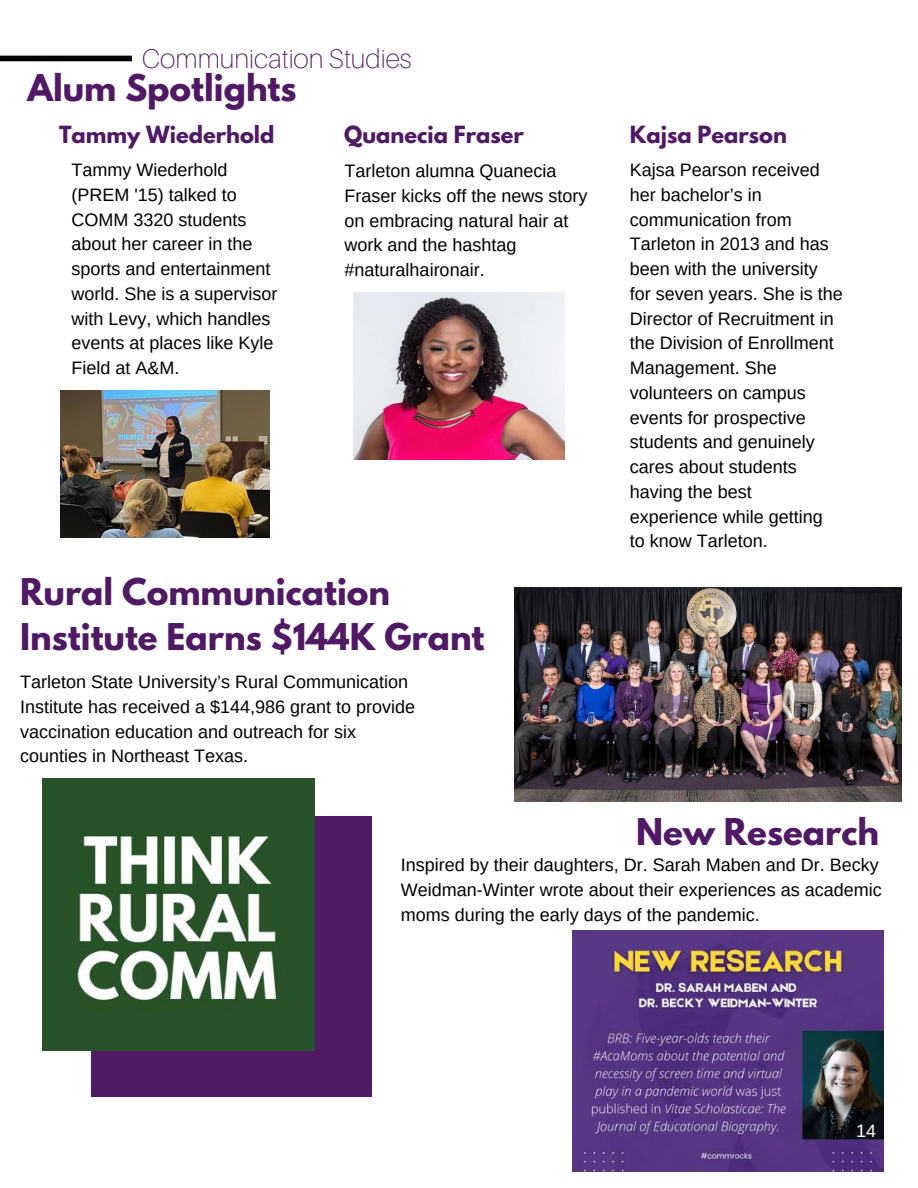
<style>
.page{position:relative;width:918px;height:1188px;background:#fff}
.page>*{position:absolute;margin:0;border:0;box-sizing:border-box;transform-origin:0 0}
.t1{font:700 32.7px/45px "League Spartan";color:#4f1964}
.t2{font:100 27px "Aileron";color:#4f1964}
.t3{font:700 21px "League Spartan";color:#4f1964}
.t4{font:18px/24.8px "Arimo";color:#000}
.t5{font:18px "Arimo";color:#fff}
</style>
<div class="page">
<img style="left:354px;top:292px;width:210px;height:168px">
<img style="left:61px;top:391px;width:208px;height:147px">
<img style="left:514px;top:587px;width:387px;height:214px">
<div style="left:92px;top:816px;width:280px;height:281px;background:#4f1964"></div>
<img style="left:42px;top:779px;width:272px;height:272px">
<img style="left:572px;top:930px;width:312px;height:241px">
<div style="left:0;top:56px;width:132px;height:5px;background:#000"></div>
<h2 class="t2" style="left:142px;top:42px;width:271px">Communication Studies</h2>
<h1 class="t1" style="left:27px;top:69px;width:271px">Alum Spotlights</h1>
<p class="t3" style="left:59px;top:124px;width:217px">Tammy Wiederhold</p>
<p class="t4" style="left:72px;top:158px;width:207px">Tammy Wiederhold (PREM '15) talked to<br>COMM 3320 students about her career in the sports and entertainment world. She is a supervisor with Levy, which handles events at places like Kyle<br>Field at A&amp;M.</p>
<p class="t3" style="left:344px;top:124px;width:181px">Quanecia Fraser</p>
<p class="t4" style="left:345px;top:158px;width:244px">Tarleton alumna Quanecia<br>Fraser kicks off the news story on embracing natural hair at work and the hashtag #naturalhaironair.</p>
<p class="t4" style="left:630px;top:158px;width:214px">Kajsa Pearson received her bachelor’s in communication from<br>Tarleton in 2013 and has been with the university for seven years. She is the<br>Director of Recruitment in the Division of Enrollment<br>Management. She volunteers on campus events for prospective students and genuinely cares about students having the best experience while getting<br>to know Tarleton.</p>
<p class="t3" style="left:630px;top:124px;width:158px">Kajsa Pearson</p>
<h1 class="t1" style="left:20px;top:574px;width:466px">Rural Communication<br>Institute Earns $144K Grant</h1>
<p class="t4" style="left:20px;top:669px;width:396px">Tarleton State University’s Rural Communication Institute has received a $144,986 grant to provide vaccination education and outreach for six counties in Northeast Texas.</p>
<h1 class="t1" style="left:636px;top:813px;width:244px">New Research</h1>
<p class="t4" style="left:401px;top:853px;width:482px">Inspired by their daughters, Dr. Sarah Maben and Dr. Becky<br>Weidman-Winter wrote about their experiences as academic moms during the early days of the pandemic.</p>
<p class="t5" style="left:856px;top:1120px;width:22px">14</p>
</div>
